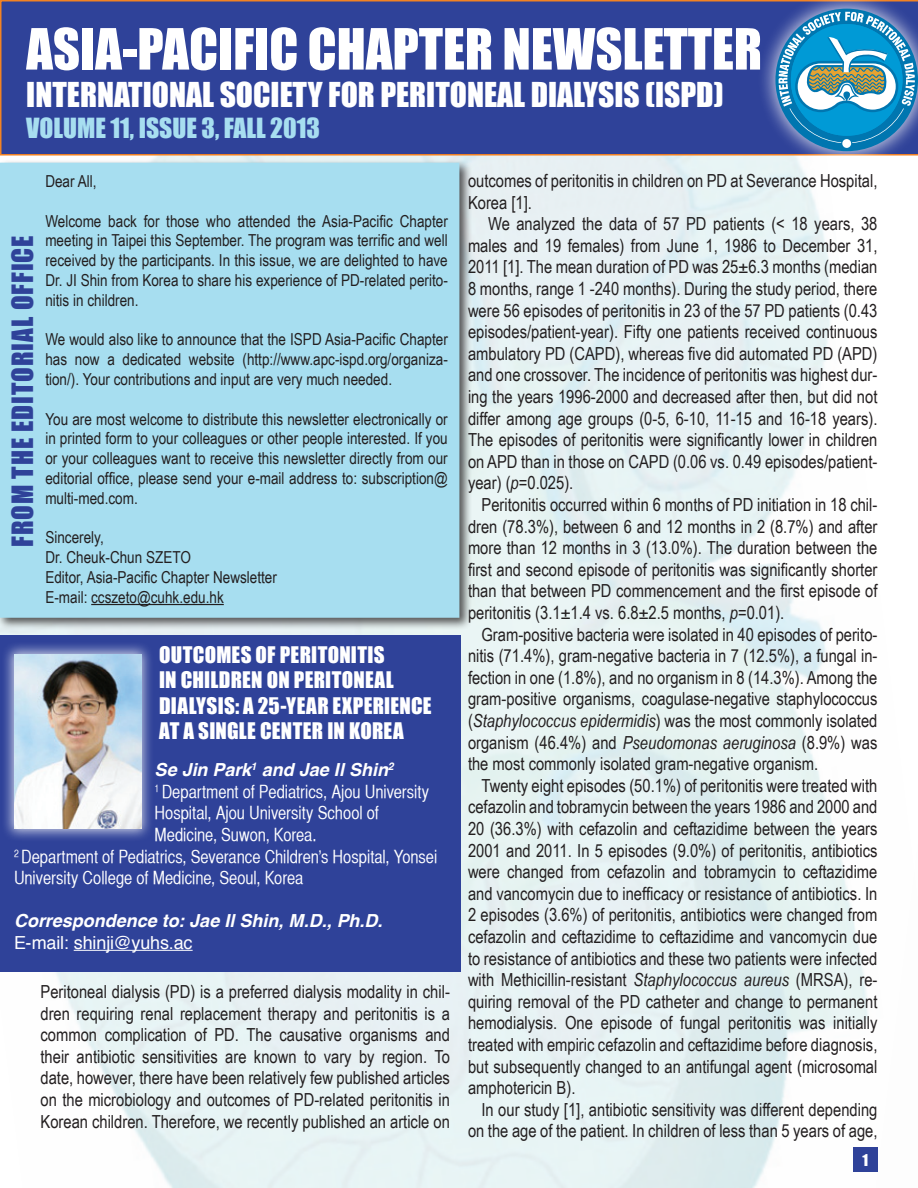
<style>
.page{position:relative;width:918px;height:1188px;background:#fff}
.page>*{position:absolute;margin:0;border:0;box-sizing:border-box;transform-origin:0 0}
.t1{font:52.5px "Impact";color:#fff}
.t2{font:31.5px "Impact";color:#fff}
.t3{font:27px "Impact";letter-spacing:.03em;color:#2f4299}
.t4{font:25.5px "Impact";color:#a7def0}
.t5{font:21px/25.2px "Impact";letter-spacing:.01em;color:#fff}
.t6{font:18px/21.6px "Arial Narrow";color:#231f20;text-align:justify}
.t7{font:18px "Helvetica CY Plain";letter-spacing:-.005em;color:#fff}
.t8{font:italic 700 18px "Helvetica";color:#fff}
.t9{font:18px "Helvetica";letter-spacing:-.005em;color:#fff}
.t10{font:16.5px/19.8px "Arial Narrow";color:#231f20;text-align:justify}
.t11{font:15px "Impact";color:#fff}
.s1{font-style:italic}
</style>
<div class="page">
<img style="left:0;top:156px;width:878px;height:1032px">
<div style="left:0;top:0;width:757px;height:156px;background:#2f4299"></div>
<div style="left:757px;top:0;width:161px;height:170px;background:#fff;opacity:.75"></div>
<div style="left:775px;top:9px;width:143px;height:142px;background:#0076b0;border-radius:50%"></div>
<div style="left:842px;top:139px;width:9px;height:9px;background:#fff;border-radius:50%"></div>
<svg style="left:779px;top:12px;width:136px;height:131px"></svg>
<div style="left:0;top:636px;width:460px;height:336px;background:#2f4299"></div>
<div style="left:0;top:159px;width:472px;height:472px;background:#231f20;opacity:.75"></div>
<div style="left:2px;top:164px;width:456px;height:452px;background:#a7def0"></div>
<div style="left:0;top:163px;width:459px;height:455px;border:3px solid #a7def0"></div>
<hr style="left:91px;top:604px;width:133px;height:1px;background:#231f20">
<div style="left:853px;top:1148px;width:25px;height:24px;background:#2f4299"></div>
<hr style="left:74px;top:950px;width:119px;height:1px;background:#fff">
<div style="left:1px;top:641px;width:153px;height:201px;background:#fff;opacity:.75"></div>
<img style="left:14px;top:654px;width:127px;height:175px">
<h1 class="t1" style="left:26px;top:8px;width:737px">ASIA-PACIFIC CHAPTER NEWSLETTER</h1>
<h2 class="t2" style="left:26px;top:71px;width:699px">INTERNATIONAL SOCIETY FOR PERITONEAL DIALYSIS (ISPD)</h2>
<h3 class="t4" style="left:26px;top:108px;width:295px">VOLUME 11, ISSUE 3, FALL 2013</h3>
<h3 class="t3" style="left:2px;top:547px;width:313px;rotate:-90deg">FROM THE EDITORIAL OFFICE</h3>
<p class="t10" style="left:45px;top:171px;width:53px">Dear All,</p>
<p class="t10" style="left:45px;top:210px;width:404px">Welcome back for those who attended the Asia-Pacific Chapter meeting in Taipei this September. The program was terrific and well received by the participants. In this issue, we are delighted to have Dr. JI Shin from Korea to share his experience of PD-related perito&shy;nitis in children.</p>
<p class="t10" style="left:45px;top:329px;width:404px">We would also like to announce that the ISPD Asia-Pacific Chapter has now a dedicated website (http://www.apc-ispd.org/organiza&shy;tion/). Your contributions and input are very much needed.</p>
<p class="t10" style="left:45px;top:408px;width:404px">You are most welcome to distribute this newsletter electronically or in printed form to your colleagues or other people interested. If you or your colleagues want to receive this newsletter directly from our editorial office, please send your e-mail address to: subscription@ multi-med.com.</p>
<p class="t10" style="left:45px;top:527px;width:233px;text-align:left">Sincerely,<br>Dr. Cheuk-Chun SZETO<br>Editor, Asia-Pacific Chapter Newsletter<br>E-mail: ccszeto@cuhk.edu.hk</p>
<p class="t5" style="left:159px;top:642px;width:274px">OUTCOMES OF PERITONITIS<br>IN CHILDREN ON PERITONEAL<br>DIALYSIS: A 25-YEAR EXPERIENCE<br>AT A SINGLE CENTER IN KOREA</p>
<p class="t8" style="left:155px;top:755px;width:241px">Se Jin Park<sup>1</sup> and Jae Il Shin<sup>2</sup></p>
<p class="t7" style="left:155px;top:781px;width:276px"><sup>1</sup> Department of Pediatrics, Ajou University</p>
<p class="t7" style="left:155px;top:803px;width:226px">Hospital, Ajou University School of</p>
<p class="t7" style="left:155px;top:824px;width:163px">Medicine, Suwon, Korea.</p>
<p class="t7" style="left:14px;top:846px;width:425px"><sup>2</sup> Department of Pediatrics, Severance Children’s Hospital, Yonsei</p>
<p class="t7" style="left:14px;top:868px;width:291px">University College of Medicine, Seoul, Korea</p>
<p class="t8" style="left:14px;top:906px;width:370px">Correspondence to: Jae Il Shin, M.D., Ph.D.</p>
<p class="t9" style="left:14px;top:929px;width:180px">E-mail: shinji@yuhs.ac</p>
<p class="t6" style="left:40px;top:980px;width:411px">Peritoneal dialysis (PD) is a preferred dialysis modality in chil&shy;dren requiring renal replacement therapy and peritonitis is a common complication of PD. The causative organisms and their antibiotic sensitivities are known to vary by region. To date, however, there have been relatively few published articles on the microbiology and outcomes of PD-related peritonitis in Korean children. Therefore, we recently published an article on</p>
<p class="t6" style="left:468px;top:169px;width:411px">outcomes of peritonitis in children on PD at Severance Hospital,<br>Korea [1].</p>
<p class="t6" style="left:468px;top:212px;width:411px;text-indent:20px">We analyzed the data of 57 PD patients (&lt; 18 years, 38 males and 19 females) from June 1, 1986 to December 31, 2011 [1]. The mean duration of PD was 25±6.3 months (median 8 months, range 1 -240 months). During the study period, there were 56 episodes of peritonitis in 23 of the 57 PD patients (0.43 episodes/patient-year). Fifty one patients received continuous ambulatory PD (CAPD), whereas five did automated PD (APD) and one crossover. The incidence of peritonitis was highest dur&shy;ing the years 1996-2000 and decreased after then, but did not differ among age groups (0-5, 6-10, 11-15 and 16-18 years).<br>The episodes of peritonitis were significantly lower in children on APD than in those on CAPD (0.06 vs. 0.49 episodes/patient&shy;year) (<span class="s1">p</span>=0.025).</p>
<p class="t6" style="left:468px;top:493px;width:411px;text-indent:14px">Peritonitis occurred within 6 months of PD initiation in 18 chil&shy;dren (78.3%), between 6 and 12 months in 2 (8.7%) and after more than 12 months in 3 (13.0%). The duration between the first and second episode of peritonitis was significantly shorter than that between PD commencement and the first episode of peritonitis (3.1±1.4 vs. 6.8±2.5 months, <span class="s1">p</span>=0.01).</p>
<p class="t6" style="left:468px;top:623px;width:411px;text-indent:14px">Gram-positive bacteria were isolated in 40 episodes of perito&shy;nitis (71.4%), gram-negative bacteria in 7 (12.5%), a fungal in&shy;fection in one (1.8%), and no organism in 8 (14.3%). Among the gram-positive organisms, coagulase-negative staphylococcus (<span class="s1">Staphylococcus epidermidis</span>) was the most commonly isolated organism (46.4%) and <span class="s1">Pseudomonas aeruginosa</span> (8.9%) was the most commonly isolated gram-negative organism.</p>
<p class="t6" style="left:468px;top:774px;width:411px;text-indent:14px">Twenty eight episodes (50.1%) of peritonitis were treated with cefazolin and tobramycin between the years 1986 and 2000 and 20 (36.3%) with cefazolin and ceftazidime between the years 2001 and 2011. In 5 episodes (9.0%) of peritonitis, antibiotics were changed from cefazolin and tobramycin to ceftazidime and vancomycin due to inefficacy or resistance of antibiotics. In 2 episodes (3.6%) of peritonitis, antibiotics were changed from cefazolin and ceftazidime to ceftazidime and vancomycin due to resistance of antibiotics and these two patients were infected with Methicillin-resistant <span class="s1">Staphylococcus aureus</span> (MRSA), re&shy;quiring removal of the PD catheter and change to permanent hemodialysis. One episode of fungal peritonitis was initially treated with empiric cefazolin and ceftazidime before diagnosis, but subsequently changed to an antifungal agent (microsomal amphotericin B).</p>
<p class="t6" style="left:468px;top:1098px;width:411px;text-align:right">In our study [1], antibiotic sensitivity was different depending on the age of the patient. In children of less than 5 years of age,</p>
<p class="t11" style="left:862px;top:1148px;width:7px">1</p>
</div>
